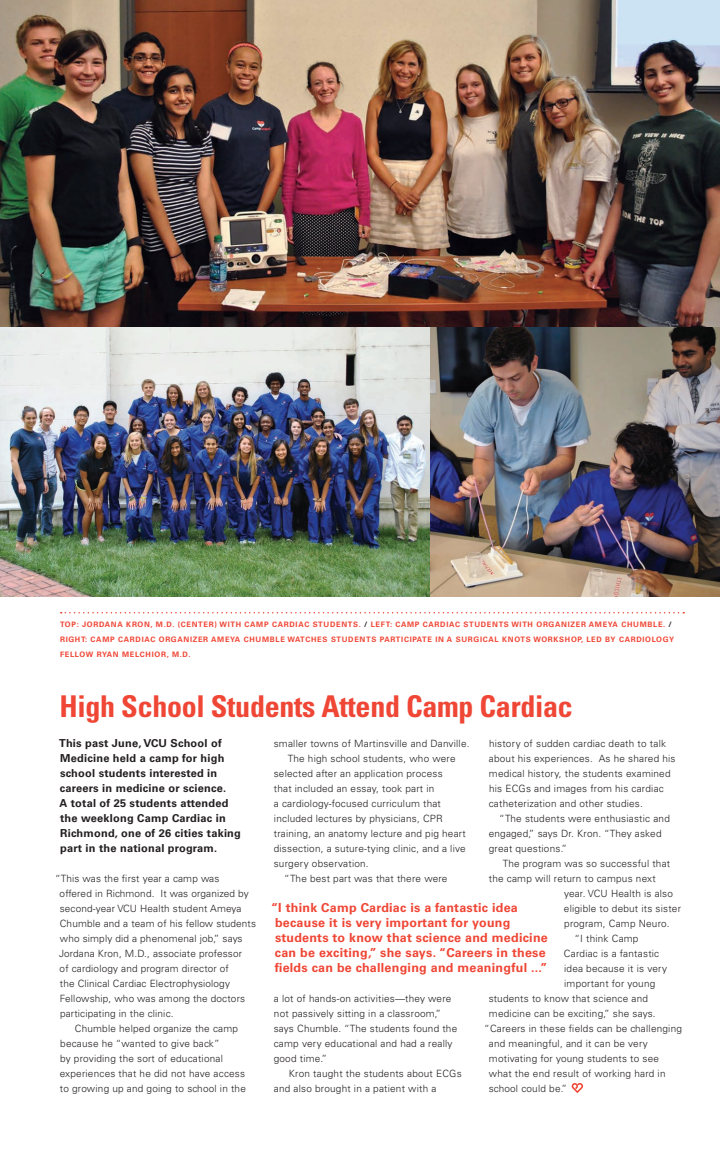
<style>
.page{position:relative;width:720px;height:1152px;background:#fff}
.page>*{position:absolute;margin:0;border:0;box-sizing:border-box;transform-origin:0 0}
.t1{font:700 condensed 30px "Univers";letter-spacing:-.01em;color:#ef4635}
.t2{font:700 12.5px/15px "Univers";letter-spacing:.02em;color:#ef4635}
.t3{font:700 11px/15px "Univers";letter-spacing:.02em;color:#231f20}
.t4{font:300 10px/15px "Univers";letter-spacing:.02em;color:#231f20}
.t5{font:700 7.5px/15px "Univers";letter-spacing:.09em;color:#ef4635}
.s1{color:#231f20}
</style>
<div class="page">
<img style="left:0;top:0;width:720px;height:597px">
<svg style="left:61px;top:612px;width:623px;height:2px"></svg>
<svg style="left:572px;top:1083px;width:11px;height:10px"></svg>
<p class="t5" style="left:60px;top:617px;width:616px">TOP: JORDANA KRON, M.D. (CENTER) WITH CAMP CARDIAC STUDENTS. <span class="s1">/</span> LEFT: CAMP CARDIAC STUDENTS WITH ORGANIZER AMEYA CHUMBLE. <span class="s1">/<br></span>RIGHT: CAMP CARDIAC ORGANIZER AMEYA CHUMBLE WATCHES STUDENTS PARTICIPATE IN A SURGICAL KNOTS WORKSHOP, LED BY CARDIOLOGY<br>FELLOW RYAN MELCHIOR, M.D.</p>
<h1 class="t1" style="left:60px;top:688px;width:515px">High School Students Attend Camp Cardiac</h1>
<p class="t4" style="left:274px;top:736px;width:197px">smaller towns of Martinsville and Danville.</p>
<p class="t4" style="left:288px;top:751px;width:169px">The high school students, who were</p>
<p class="t4" style="left:274px;top:766px;width:170px">selected after an application process</p>
<p class="t4" style="left:274px;top:781px;width:162px">that included an essay, took part in</p>
<p class="t4" style="left:274px;top:796px;width:169px">a cardiology-focused curriculum that</p>
<p class="t4" style="left:274px;top:811px;width:170px">included lectures by physicians, CPR</p>
<p class="t4" style="left:274px;top:826px;width:193px">training, an anatomy lecture and pig heart</p>
<p class="t4" style="left:274px;top:841px;width:193px">dissection, a suture-tying clinic, and a live</p>
<p class="t4" style="left:274px;top:856px;width:96px">surgery observation.</p>
<p class="t4" style="left:284px;top:871px;width:165px">“The best part was that there were</p>
<p class="t3" style="left:59px;top:736px;width:183px">This past June, VCU School of<br>Medicine held a camp for high school students interested in careers in medicine or science.<br>A total of 25 students attended the weeklong Camp Cardiac in<br>Richmond, one of 26 cities taking part in the national program.</p>
<p class="t4" style="left:55px;top:871px;width:166px">“This was the first year a camp was</p>
<p class="t4" style="left:60px;top:886px;width:191px">offered in Richmond. It was organized by</p>
<p class="t4" style="left:60px;top:901px;width:183px">second-year VCU Health student Ameya</p>
<p class="t4" style="left:60px;top:916px;width:198px">Chumble and a team of his fellow students</p>
<p class="t4" style="left:60px;top:931px;width:184px">who simply did a phenomenal job,” says</p>
<p class="t4" style="left:59px;top:946px;width:184px">Jordana Kron, M.D., associate professor</p>
<p class="t4" style="left:60px;top:961px;width:171px">of cardiology and program director of</p>
<p class="t4" style="left:60px;top:976px;width:172px">the Clinical Cardiac Electrophysiology</p>
<p class="t4" style="left:60px;top:991px;width:187px">Fellowship, who was among the doctors</p>
<p class="t4" style="left:60px;top:1006px;width:115px">participating in the clinic.</p>
<p class="t4" style="left:75px;top:1021px;width:165px">Chumble helped organize the camp</p>
<p class="t4" style="left:60px;top:1036px;width:161px">because he “wanted to give back”</p>
<p class="t4" style="left:60px;top:1051px;width:164px">by providing the sort of educational</p>
<p class="t4" style="left:60px;top:1066px;width:187px">experiences that he did not have access</p>
<p class="t4" style="left:60px;top:1081px;width:188px">to growing up and going to school in the</p>
<p class="t4" style="left:489px;top:736px;width:188px">history of sudden cardiac death to talk about his experiences. As he shared his medical history, the students examined his ECGs and images from his cardiac catheterization and other studies.</p>
<p class="t4" style="left:489px;top:811px;width:183px;text-indent:10px">“The students were enthusiastic and engaged,” says Dr. Kron. “They asked great questions.”</p>
<p class="t4" style="left:503px;top:856px;width:169px">The program was so successful that</p>
<p class="t4" style="left:489px;top:871px;width:168px">the camp will return to campus next</p>
<p class="t4" style="left:564px;top:886px;width:111px">year. VCU Health is also</p>
<p class="t4" style="left:564px;top:901px;width:119px">eligible to debut its sister</p>
<p class="t4" style="left:564px;top:916px;width:107px">program, Camp Neuro.</p>
<p class="t4" style="left:574px;top:931px;width:66px">“I think Camp</p>
<p class="t4" style="left:564px;top:946px;width:97px">Cardiac is a fantastic</p>
<p class="t4" style="left:564px;top:961px;width:104px">idea because it is very</p>
<p class="t4" style="left:564px;top:976px;width:93px">important for young</p>
<p class="t4" style="left:489px;top:991px;width:161px">students to know that science and</p>
<p class="t4" style="left:489px;top:1006px;width:168px">medicine can be exciting,” she says.</p>
<p class="t4" style="left:484px;top:1021px;width:199px">“Careers in these fields can be challenging</p>
<p class="t4" style="left:489px;top:1036px;width:161px">and meaningful, and it can be very</p>
<p class="t4" style="left:489px;top:1051px;width:172px">motivating for young students to see</p>
<p class="t4" style="left:489px;top:1066px;width:178px">what the end result of working hard in</p>
<p class="t4" style="left:489px;top:1081px;width:80px">school could be.”</p>
<p class="t2" style="left:271px;top:900px;width:278px">“I think Camp Cardiac is a fantastic idea because it is very important for young students to know that science and medicine can be exciting,” she says. “Careers in these fields can be challenging and meaningful ...”</p>
<p class="t4" style="left:274px;top:991px;width:185px">a lot of hands-on activities—they were not passively sitting in a classroom,” says Chumble. “The students found the camp very educational and had a really good time.”</p>
<p class="t4" style="left:274px;top:1066px;width:189px;text-indent:15px">Kron taught the students about ECGs and also brought in a patient with a</p>
</div>
